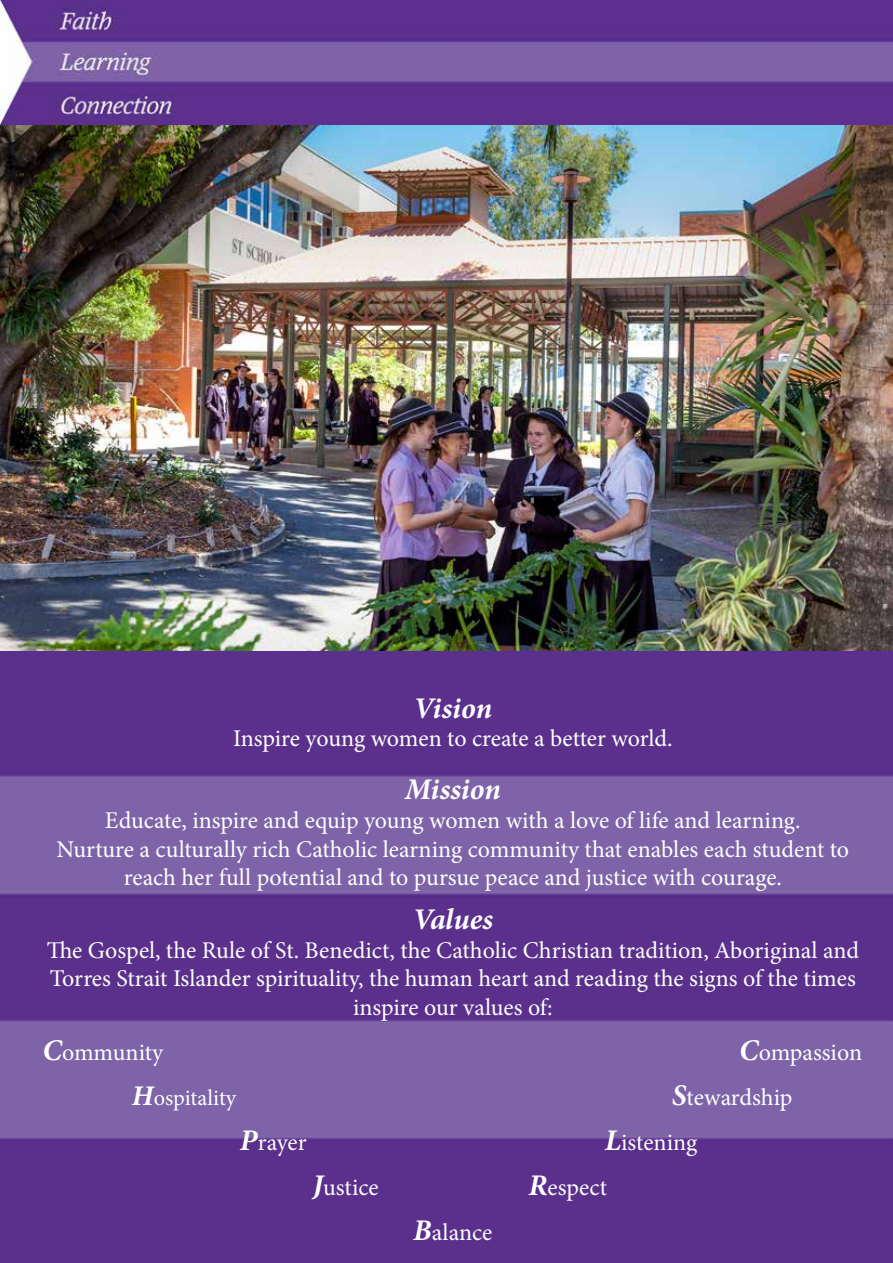
<style>
.page{position:relative;width:893px;height:1263px;background:#fff}
.page>*{position:absolute;margin:0;border:0;box-sizing:border-box;transform-origin:0 0}
.t1{font:italic 700 30px "Minion Pro";letter-spacing:-.005em;color:#fff}
.t2{font:24px/28.8px "Minion Pro";color:#fff;text-align:center}
.t3{font:22.5px "Minion Pro";color:#fff}
.s1{font-weight:700;font-style:italic;font-size:30px}
.s2{font-weight:700;font-style:italic;font-size:28.5px}
</style>
<div class="page">
<img style="left:0;top:0;width:893px;height:651px">
<img style="left:0;top:1019px;width:893px;height:244px">
<img style="left:0;top:651px;width:893px;height:368px">
<p class="t1" style="left:414px;top:687px;width:80px">Vision</p>
<p class="t2" style="left:233px;top:724px;width:441px">Inspire young women to create a better world.</p>
<p class="t1" style="left:405px;top:768px;width:97px">Mission</p>
<p class="t2" style="left:57px;top:806px;width:794px">Educate, inspire and equip young women with a love of life and learning.<br>Nurture a culturally rich Catholic learning community that enables each student to reach her full potential and to pursue peace and justice with courage.</p>
<p class="t1" style="left:413px;top:898px;width:82px">Values</p>
<p class="t2" style="left:47px;top:936px;width:814px">The Gospel, the Rule of St. Benedict, the Catholic Christian tradition, Aboriginal and<br>Torres Strait Islander spirituality, the human heart and reading the signs of the times inspire our values of:</p>
<p class="t2" style="left:43px;top:1038px;width:122px"><span class="s1">C</span>ommunity</p>
<p class="t2" style="left:739px;top:1038px;width:124px"><span class="s1">C</span>ompassion</p>
<p class="t3" style="left:132px;top:1083px;width:106px"><span class="s2">H</span>ospitality</p>
<p class="t2" style="left:672px;top:1083px;width:122px"><span class="s1">S</span>tewardship</p>
<p class="t2" style="left:240px;top:1128px;width:68px"><span class="s1">P</span>rayer</p>
<p class="t2" style="left:605px;top:1128px;width:94px"><span class="s1">L</span>istening</p>
<p class="t2" style="left:313px;top:1173px;width:68px"><span class="s1">J</span>ustice</p>
<p class="t2" style="left:529px;top:1173px;width:80px"><span class="s1">R</span>espect</p>
<p class="t2" style="left:413px;top:1218px;width:81px"><span class="s1">B</span>alance</p>
</div>
